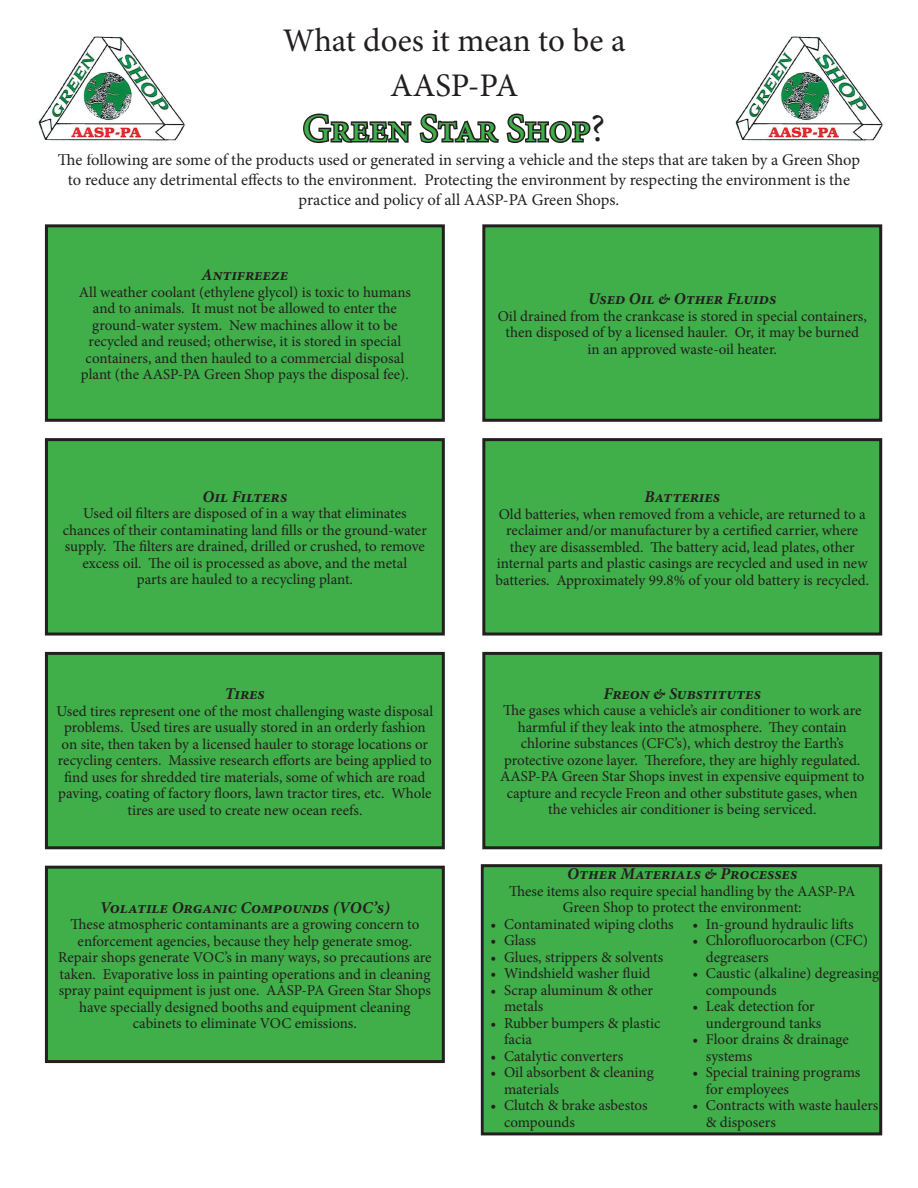
<style>
.page{position:relative;width:918px;height:1188px;background:#fff}
.page>*{position:absolute;margin:0;border:0;box-sizing:border-box;transform-origin:0 0}
.t1{font:39px "Minion Pro";letter-spacing:-.005em;color:#40ae49}
.t2{font:33px/45px "Minion Pro";letter-spacing:-.005em;color:#231f20;text-align:center}
.t3{font:16.5px/19.8px "Minion Pro";color:#231f20;text-align:center}
.t4{font:italic 700 16.5px "Minion Pro";color:#231f20}
.t5{font:15px/16.5px "Minion Pro";color:#231f20}
.s1{color:#231f20}
</style>
<div class="page">
<svg style="left:303px;top:113px;width:288px;height:31px"></svg>
<div style="left:46px;top:226px;width:397px;height:194px;background:#40ae49"></div>
<div style="left:45px;top:224px;width:400px;height:198px;border:3px solid #231f20"></div>
<div style="left:484px;top:226px;width:397px;height:194px;background:#40ae49"></div>
<div style="left:482px;top:224px;width:400px;height:198px;border:3px solid #231f20"></div>
<div style="left:46px;top:440px;width:397px;height:194px;background:#40ae49"></div>
<div style="left:45px;top:438px;width:400px;height:198px;border:3px solid #231f20"></div>
<div style="left:484px;top:440px;width:397px;height:194px;background:#40ae49"></div>
<div style="left:482px;top:438px;width:400px;height:198px;border:3px solid #231f20"></div>
<div style="left:46px;top:653px;width:397px;height:195px;background:#40ae49"></div>
<div style="left:45px;top:652px;width:400px;height:197px;border:3px solid #231f20"></div>
<div style="left:484px;top:653px;width:397px;height:195px;background:#40ae49"></div>
<div style="left:482px;top:652px;width:400px;height:197px;border:3px solid #231f20"></div>
<div style="left:46px;top:867px;width:397px;height:195px;background:#40ae49"></div>
<div style="left:45px;top:866px;width:400px;height:197px;border:3px solid #231f20"></div>
<div style="left:484px;top:867px;width:397px;height:51px;background:#40ae49"></div>
<div style="left:484px;top:918px;width:397px;height:216px;background:#40ae49"></div>
<div style="left:481px;top:864px;width:401px;height:271px;border:3px solid #231f20"></div>
<img style="left:38px;top:36px;width:147px;height:105px">
<img style="left:735px;top:36px;width:148px;height:105px">
<h2 class="t2" style="left:283px;top:18px;width:344px">What does it mean to be a<br>AASP-PA</h2>
<h1 class="t1" style="left:303px;top:102px;width:304px">Green Star Shop<span class="s1">?</span></h1>
<p class="t3" style="left:58px;top:150px;width:804px">The following are some of the products used or generated in serving a vehicle and the steps that are taken by a Green Shop to reduce any detrimental effects to the environment. Protecting the environment by respecting the environment is the practice and policy of all AASP-PA Green Shops.</p>
<p class="t4" style="left:202px;top:263px;width:88px">Antifreeze</p>
<p class="t5" style="left:79px;top:284px;width:334px;text-align:center">All weather coolant (ethylene glycol) is toxic to humans and to animals. It must not be allowed to enter the ground-water system. New machines allow it to be recycled and reused; otherwise, it is stored in special containers, and then hauled to a commercial disposal plant (the AASP-PA Green Shop pays the disposal fee).</p>
<p class="t4" style="left:588px;top:287px;width:189px">Used Oil &amp; Other Fluids</p>
<p class="t5" style="left:498px;top:308px;width:371px;text-align:center">Oil drained from the crankcase is stored in special containers, then disposed of by a licensed hauler. Or, it may be burned in an approved waste-oil heater.</p>
<p class="t4" style="left:203px;top:485px;width:86px">Oil Filters</p>
<p class="t5" style="left:63px;top:505px;width:366px;text-align:center">Used oil filters are disposed of in a way that eliminates chances of their contaminating land fills or the ground-water supply. The filters are drained, drilled or crushed, to remove excess oil. The oil is processed as above, and the metal<br>parts are hauled to a recycling plant.</p>
<p class="t4" style="left:225px;top:682px;width:41px">Tires</p>
<p class="t5" style="left:57px;top:703px;width:378px;text-align:center">Used tires represent one of the most challenging waste disposal problems. Used tires are usually stored in an orderly fashion on site, then taken by a licensed hauler to storage locations or recycling centers. Massive research efforts are being applied to find uses for shredded tire materials, some of which are road paving, coating of factory floors, lawn tractor tires, etc. Whole tires are used to create new ocean reefs.</p>
<p class="t4" style="left:100px;top:896px;width:291px">Volatile Organic Compounds (VOC’s)</p>
<p class="t5" style="left:58px;top:916px;width:375px;text-align:center">These atmospheric contaminants are a growing concern to enforcement agencies, because they help generate smog.<br>Repair shops generate VOC’s in many ways, so precautions are taken. Evaporative loss in painting operations and in cleaning spray paint equipment is just one. AASP-PA Green Star Shops have specially designed booths and equipment cleaning cabinets to eliminate VOC emissions.</p>
<p class="t4" style="left:644px;top:485px;width:77px">Batteries</p>
<p class="t5" style="left:495px;top:506px;width:375px;text-align:center">Old batteries, when removed from a vehicle, are returned to a reclaimer and/or manufacturer by a certified carrier, where they are disassembled. The battery acid, lead plates, other internal parts and plastic casings are recycled and used in new batteries. Approximately 99.8% of your old battery is recycled.</p>
<p class="t4" style="left:604px;top:682px;width:159px">Freon &amp; Substitutes</p>
<p class="t5" style="left:500px;top:702px;width:366px;text-align:center">The gases which cause a vehicle’s air conditioner to work are harmful if they leak into the atmosphere. They contain chlorine substances (CFC’s), which destroy the Earth’s protective ozone layer. Therefore, they are highly regulated.<br>AASP-PA Green Star Shops invest in expensive equipment to capture and recycle Freon and other substitute gases, when the vehicles air conditioner is being serviced.</p>
<p class="t4" style="left:567px;top:862px;width:231px">Other Materials &amp; Processes</p>
<p class="t5" style="left:509px;top:883px;width:348px;text-align:center">These items also require special handling by the AASP-PA<br>Green Shop to protect the environment:</p>
<p class="t5" style="left:491px;top:916px;width:185px">• Contaminated wiping cloths</p>
<p class="t5" style="left:491px;top:932px;width:47px">• Glass</p>
<p class="t5" style="left:491px;top:949px;width:174px">• Glues, strippers &amp; solvents</p>
<p class="t5" style="left:491px;top:965px;width:161px">• Windshield washer fluid</p>
<p class="t5" style="left:504px;top:982px;width:151px;text-indent:-14px">• Scrap aluminum &amp; other metals</p>
<p class="t5" style="left:504px;top:1015px;width:158px;text-indent:-14px">• Rubber bumpers &amp; plastic facia</p>
<p class="t5" style="left:491px;top:1048px;width:134px">• Catalytic converters</p>
<p class="t5" style="left:504px;top:1064px;width:151px;text-indent:-14px">• Oil absorbent &amp; cleaning materials</p>
<p class="t5" style="left:504px;top:1097px;width:145px;text-indent:-14px">• Clutch &amp; brake asbestos compounds</p>
<p class="t5" style="left:692px;top:916px;width:163px">• In-ground hydraulic lifts</p>
<p class="t5" style="left:706px;top:932px;width:164px;text-indent:-14px">• Chlorofluorocarbon (CFC) degreasers</p>
<p class="t5" style="left:706px;top:965px;width:175px;text-indent:-14px">• Caustic (alkaline) degreasing compounds</p>
<p class="t5" style="left:706px;top:998px;width:117px;text-indent:-14px">• Leak detection for underground tanks</p>
<p class="t5" style="left:706px;top:1031px;width:144px;text-indent:-14px">• Floor drains &amp; drainage systems</p>
<p class="t5" style="left:706px;top:1064px;width:156px;text-indent:-14px">• Special training programs for employees</p>
<p class="t5" style="left:706px;top:1097px;width:174px;text-indent:-14px">• Contracts with waste haulers &amp; disposers</p>
</div>
